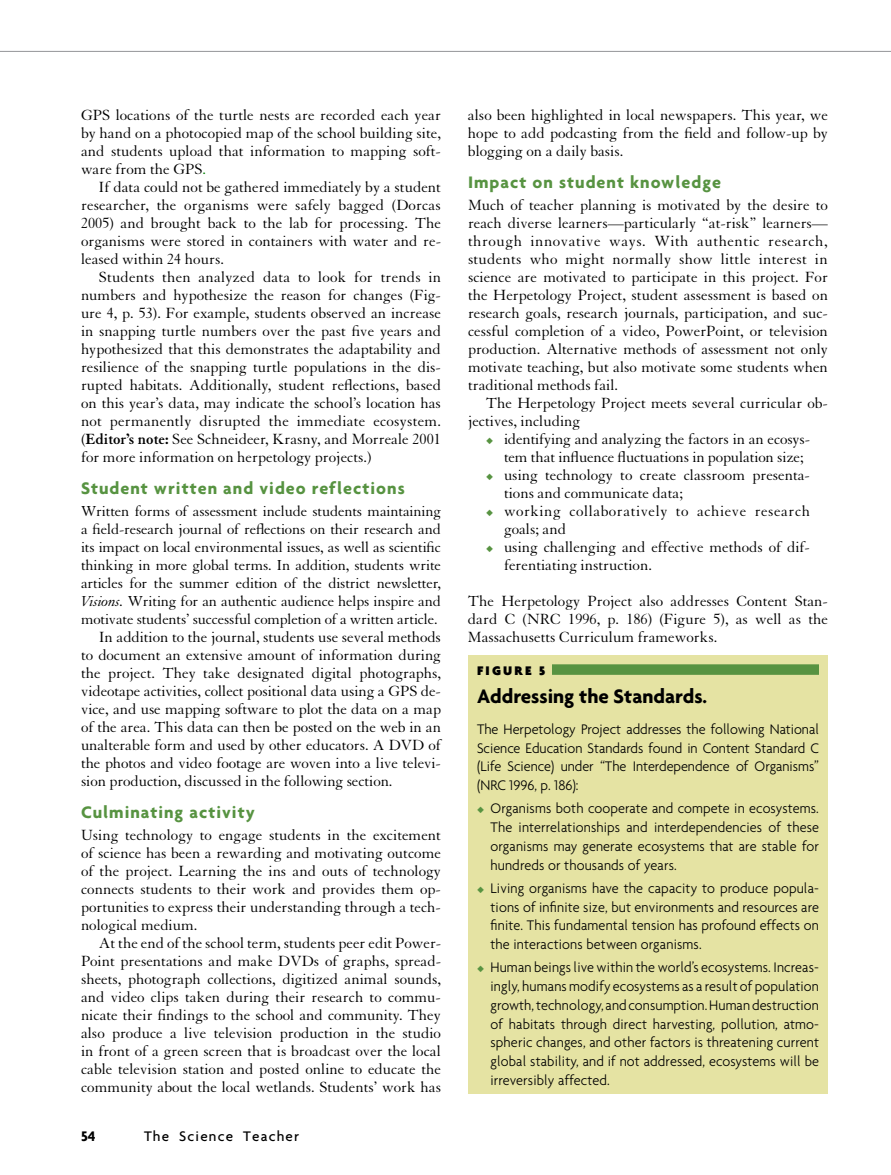
<style>
.page{position:relative;width:891px;height:1175px;background:#fff}
.page>*{position:absolute;margin:0;border:0;box-sizing:border-box;transform-origin:0 0}
.t1{font:700 21px "Agenda";color:#000}
.t2{font:700 18px "Agenda";letter-spacing:.055em;color:#579341}
.t3{font:16.05px/18px "Granjon";color:#000;text-align:justify}
.t4{font:16.05px/18px "Granjon";letter-spacing:.03em;color:#000}
.t5{font:15.75px/18px "Granjon";letter-spacing:-.01em;color:#000;text-align:justify}
.t6{font:300 15px/18.8px "Agenda";letter-spacing:.01em;color:#000;text-align:justify;scale:.95 1}
.t7{font:500 15px "Agenda";letter-spacing:.075em;color:#000}
.t8{font:700 15px "Agenda";color:#000}
.t9{font:900 13.5px "Agenda";letter-spacing:.165em;color:#000}
.s1{color:#008000}
.s2{font-weight:700}
.s3{font-style:italic}
.s4{color:#579341}
</style>
<div class="page">
<hr style="left:0;top:51px;width:891px;height:1px;background:#939598">
<div style="left:468px;top:655px;width:360px;height:439px;background:#e5e3a3"></div>
<div style="left:552px;top:664px;width:267px;height:11px;background:#579341"></div>
<p class="t3" style="left:81px;top:106px;width:362px">GPS locations of the turtle nests are recorded each year by hand on a photocopied map of the school building site, and students upload that information to mapping soft&shy;ware from the GPS<span class="s1">.</span></p>
<p class="t3" style="left:81px;top:178px;width:362px;text-indent:18px">If data could not be gathered immediately by a student researcher, the organisms were safely bagged (Dorcas 2005) and brought back to the lab for processing. The organisms were stored in containers with water and re&shy;leased within 24 hours.</p>
<p class="t3" style="left:81px;top:268px;width:362px;text-indent:18px">Students then analyzed data to look for trends in numbers and hypothesize the reason for changes (Fig&shy;ure 4, p. 53). For example, students observed an increase in snapping turtle numbers over the past five years and hypothesized that this demonstrates the adaptability and resilience of the snapping turtle populations in the dis&shy;rupted habitats. Additionally, student reflections, based on this year’s data, may indicate the school’s location has not permanently disrupted the immediate ecosystem. (<span class="s2">Editor’s note:</span> See Schneideer, Krasny, and Morreale 2001 for more information on herpetology projects.)</p>
<p class="t2" style="left:81px;top:477px;width:325px">Student written and video reflections</p>
<p class="t5" style="left:81px;top:502px;width:362px">Written forms of assessment include students maintaining a field-research journal of reflections on their research and its impact on local environmental issues, as well as scientific thinking in more global terms. In addition, students write articles for the summer edition of the district newsletter, <span class="s3">Visions.</span> Writing for an authentic audience helps inspire and motivate students’ successful completion of a written article.</p>
<p class="t3" style="left:81px;top:628px;width:362px;text-indent:18px">In addition to the journal, students use several methods to document an extensive amount of information during the project. They take designated digital photographs, videotape activities, collect positional data using a GPS de&shy;vice, and use mapping software to plot the data on a map of the area. This data can then be posted on the web in an unalterable form and used by other educators. A DVD of the photos and video footage are woven into a live televi&shy;sion production, discussed in the following section.</p>
<p class="t2" style="left:81px;top:801px;width:175px">Culminating activity</p>
<p class="t3" style="left:81px;top:826px;width:362px">Using technology to engage students in the excitement of science has been a rewarding and motivating outcome of the project. Learning the ins and outs of technology connects students to their work and provides them op&shy;portunities to express their understanding through a tech&shy;nological medium.</p>
<p class="t3" style="left:81px;top:934px;width:362px;text-indent:18px">At the end of the school term, students peer edit Power-Point presentations and make DVDs of graphs, spread&shy;sheets, photograph collections, digitized animal sounds, and video clips taken during their research to commu&shy;nicate their findings to the school and community. They also produce a live television production in the studio in front of a green screen that is broadcast over the local cable television station and posted online to educate the community about the local wetlands. Students’ work has</p>
<p class="t8" style="left:81px;top:1126px;width:16px">54</p>
<p class="t7" style="left:144px;top:1126px;width:157px">The Science Teacher</p>
<p class="t3" style="left:468px;top:106px;width:362px">also been highlighted in local newspapers. This year, we hope to add podcasting from the field and follow-up by blogging on a daily basis.</p>
<p class="t2" style="left:468px;top:171px;width:254px">Impact on student knowledge</p>
<p class="t3" style="left:468px;top:196px;width:362px">Much of teacher planning is motivated by the desire to reach diverse learners—particularly “at-risk” learners— through innovative ways. With authentic research, students who might normally show little interest in science are motivated to participate in this project. For the Herpetology Project, student assessment is based on research goals, research journals, participation, and suc&shy;cessful completion of a video, PowerPoint, or television production. Alternative methods of assessment not only motivate teaching, but also motivate some students when traditional methods fail.</p>
<p class="t3" style="left:468px;top:394px;width:361px;text-indent:18px">The Herpetology Project meets several curricular ob&shy;jectives, including</p>
<p class="t3" style="left:504px;top:430px;width:308px;text-indent:-18px"><span class="s4">◆</span> identifying and analyzing the factors in an ecosys&shy;tem that influence fluctuations in population size;</p>
<p class="t3" style="left:504px;top:466px;width:308px;text-indent:-18px"><span class="s4">◆</span> using technology to create classroom presenta&shy;tions and communicate data;</p>
<p class="t4" style="left:504px;top:502px;width:308px;text-indent:-18px"><span class="s4">◆</span> working collaboratively to achieve research goals; and</p>
<p class="t3" style="left:504px;top:538px;width:308px;text-indent:-18px"><span class="s4">◆</span> using challenging and effective methods of dif&shy;ferentiating instruction.</p>
<p class="t3" style="left:468px;top:592px;width:362px">The Herpetology Project also addresses Content Stan&shy;dard C (NRC 1996, p. 186) (Figure 5), as well as the Massachusetts Curriculum frameworks.</p>
<p class="t9" style="left:477px;top:662px;width:70px">FIGURE 5</p>
<h1 class="t1" style="left:477px;top:683px;width:232px">Addressing the Standards.</h1>
<p class="t6" style="left:477px;top:719px;width:362px">The Herpetology Project addresses the following National Science Education Standards found in Content Standard C (Life Science) under “The Interdependence of Organisms” (NRC 1996, p. 186):</p>
<p class="t6" style="left:490px;top:799px;width:347px;text-indent:-14px"><span class="s4">◆</span> Organisms both cooperate and compete in ecosystems.<br>The interrelationships and interdependencies of these organisms may generate ecosystems that are stable for hundreds or thousands of years.</p>
<p class="t6" style="left:490px;top:878px;width:347px;text-indent:-14px"><span class="s4">◆</span> Living organisms have the capacity to produce popula&shy;tions of infinite size, but environments and resources are finite. This fundamental tension has profound effects on the interactions between organisms.</p>
<p class="t6" style="left:490px;top:958px;width:347px;text-indent:-14px"><span class="s4">◆</span> Human beings live within the world’s ecosystems. Increas&shy;ingly, humans modify ecosystems as a result of population growth, technology, and consumption. Human destruction of habitats through direct harvesting, pollution, atmo&shy;spheric changes, and other factors is threatening current global stability, and if not addressed, ecosystems will be irreversibly affected.</p>
</div>
